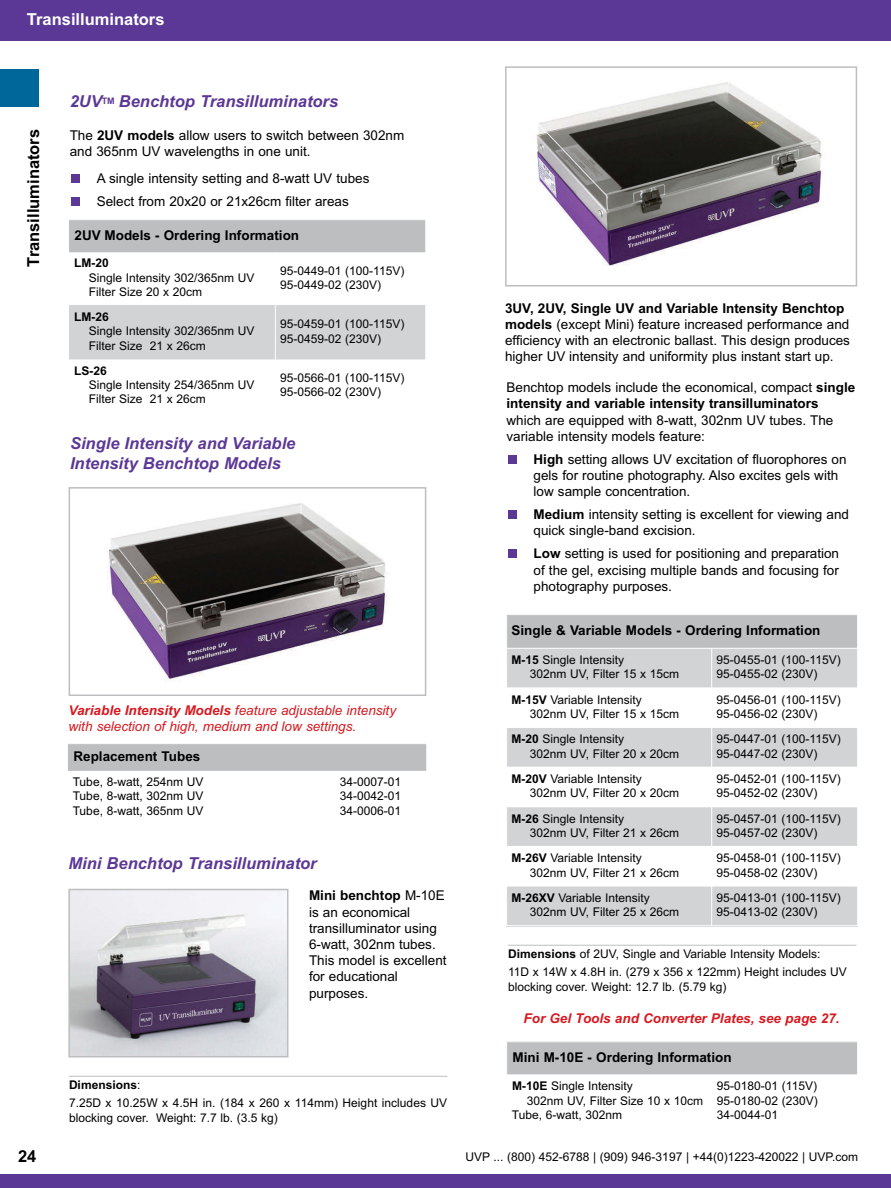
<style>
.page{position:relative;width:891px;height:1188px;background:#fff}
.page>*{position:absolute;margin:0;border:0;box-sizing:border-box;transform-origin:0 0}
.t1{font:italic 700 16.5px/19.8px "Arial";color:#5c3896}
.t2{font:700 16.5px "Arial";color:#000}
.t3{font:700 16.5px "Arial";color:#fff}
.t4{font:13.5px/16.2px "Arial";color:#000}
.t5{font:700 13.5px/16.2px "Arial";color:#000}
.t6{font:italic 13.5px/16.2px "Arial";color:#d71920}
.t7{font:italic 700 13.5px "Arial";color:#d71920}
.t8{font:12px/14.4px "Arial";color:#000}
.t9{font:700 12px "Arial";color:#000}
.s1{font-weight:700}
.s2{font-weight:400}
</style>
<div class="page">
<div style="left:0;top:1174px;width:891px;height:14px;background:#5c3896"></div>
<div style="left:0;top:0;width:891px;height:40px;background:#5c3896"></div>
<img style="left:536px;top:82px;width:289px;height:184px">
<div style="left:505px;top:66px;width:352px;height:220px;border:2px solid #bcbec0"></div>
<div style="left:508px;top:455px;width:9px;height:9px;background:#5c3896"></div>
<div style="left:508px;top:510px;width:9px;height:9px;background:#5c3896"></div>
<div style="left:508px;top:550px;width:9px;height:8px;background:#5c3896"></div>
<img style="left:107px;top:503px;width:282px;height:178px">
<div style="left:69px;top:487px;width:357px;height:209px;border:2px solid #bcbec0"></div>
<div style="left:506px;top:614px;width:352px;height:34px;background:#bcbec0"></div>
<div style="left:506px;top:648px;width:206px;height:40px;background:#d1d3d4"></div>
<div style="left:712px;top:648px;width:146px;height:40px;background:#d1d3d4"></div>
<div style="left:506px;top:728px;width:206px;height:39px;background:#d1d3d4"></div>
<div style="left:712px;top:728px;width:146px;height:39px;background:#d1d3d4"></div>
<div style="left:506px;top:807px;width:206px;height:39px;background:#d1d3d4"></div>
<div style="left:712px;top:807px;width:146px;height:39px;background:#d1d3d4"></div>
<div style="left:506px;top:886px;width:206px;height:40px;background:#d1d3d4"></div>
<div style="left:712px;top:886px;width:146px;height:40px;background:#d1d3d4"></div>
<hr style="left:506px;top:614px;width:1px;height:312px;background:#fff">
<hr style="left:711px;top:648px;width:1px;height:278px;background:#fff">
<hr style="left:857px;top:614px;width:1px;height:312px;background:#fff">
<hr style="left:506px;top:614px;width:352px;height:1px;background:#fff">
<hr style="left:506px;top:648px;width:352px;height:1px;background:#fff">
<hr style="left:506px;top:886px;width:352px;height:1px;background:#fff">
<hr style="left:506px;top:925px;width:352px;height:1px;background:#fff">
<div style="left:506px;top:1041px;width:352px;height:34px;background:#bcbec0"></div>
<hr style="left:506px;top:1041px;width:1px;height:88px;background:#fff">
<hr style="left:857px;top:1041px;width:1px;height:88px;background:#fff">
<hr style="left:506px;top:1041px;width:352px;height:1px;background:#fff">
<div style="left:71px;top:174px;width:9px;height:9px;background:#5c3896"></div>
<div style="left:71px;top:197px;width:9px;height:9px;background:#5c3896"></div>
<div style="left:67px;top:743px;width:360px;height:28px;background:#bcbec0"></div>
<hr style="left:67px;top:743px;width:1px;height:80px;background:#fff">
<hr style="left:426px;top:743px;width:1px;height:80px;background:#fff">
<hr style="left:67px;top:743px;width:360px;height:1px;background:#fff">
<div style="left:68px;top:219px;width:358px;height:34px;background:#bcbec0"></div>
<div style="left:68px;top:305px;width:207px;height:55px;background:#d1d3d4"></div>
<div style="left:275px;top:305px;width:151px;height:55px;background:#d1d3d4"></div>
<hr style="left:68px;top:219px;width:1px;height:193px;background:#fff">
<hr style="left:275px;top:252px;width:1px;height:160px;background:#fff">
<hr style="left:425px;top:219px;width:1px;height:193px;background:#fff">
<hr style="left:68px;top:219px;width:358px;height:1px;background:#fff">
<hr style="left:68px;top:252px;width:358px;height:1px;background:#fff">
<img style="left:71px;top:892px;width:215px;height:163px">
<div style="left:68px;top:889px;width:221px;height:169px;border:2px solid #bcbec0"></div>
<hr style="left:69px;top:1076px;width:378px;height:1px;background:#bcbec0">
<hr style="left:508px;top:945px;width:349px;height:1px;background:#bcbec0">
<div style="left:0;top:69px;width:39px;height:38px;background:#00679a"></div>
<h1 class="t3" style="left:27px;top:10px;width:139px">Transilluminators</h1>
<h1 class="t2" style="left:24px;top:267px;width:139px;rotate:-90deg">Transilluminators</h1>
<h1 class="t1" style="left:70px;top:92px;width:270px">2UV<sup>TM</sup> Benchtop Transilluminators</h1>
<p class="t4" style="left:70px;top:127px;width:336px">The <span class="s1">2UV models</span> allow users to switch between 302nm and 365nm UV wavelengths in one unit.</p>
<p class="t4" style="left:97px;top:167px;width:274px;line-height:23px">A single intensity setting and 8-watt UV tubes<br>Select from 20x20 or 21x26cm filter areas</p>
<p class="t5" style="left:75px;top:227px;width:226px">2UV Models - Ordering Information</p>
<p class="t9" style="left:74px;top:256px;width:36px">LM-20</p>
<p class="t8" style="left:89px;top:270px;width:167px">Single Intensity 302/365nm UV<br>Filter Size 20 x 20cm</p>
<p class="t8" style="left:280px;top:263px;width:126px">95-0449-01 (100-115V)<br>95-0449-02 (230V)</p>
<p class="t9" style="left:74px;top:310px;width:36px">LM-26</p>
<p class="t8" style="left:89px;top:324px;width:167px">Single Intensity 302/365nm UV<br>Filter Size 21 x 26cm</p>
<p class="t8" style="left:280px;top:317px;width:126px">95-0459-01 (100-115V)<br>95-0459-02 (230V)</p>
<p class="t9" style="left:74px;top:363px;width:34px">LS-26</p>
<p class="t8" style="left:89px;top:378px;width:167px">Single Intensity 254/365nm UV<br>Filter Size 21 x 26cm</p>
<p class="t8" style="left:280px;top:370px;width:126px">95-0566-01 (100-115V)<br>95-0566-02 (230V)</p>
<h1 class="t1" style="left:70px;top:434px;width:227px">Single Intensity and Variable<br>Intensity Benchtop Models</h1>
<p class="t6" style="left:69px;top:702px;width:329px"><span class="s1">Variable Intensity Models</span> feature adjustable intensity with selection of high, medium and low settings.</p>
<p class="t5" style="left:73px;top:748px;width:128px">Replacement Tubes</p>
<p class="t8" style="left:73px;top:774px;width:132px;text-align:justify">Tube, 8-watt, 254nm UV Tube, 8-watt, 302nm UV Tube, 8-watt, 365nm UV</p>
<p class="t8" style="left:340px;top:774px;width:63px;text-align:justify">34-0007-01<br>34-0042-01<br>34-0006-01</p>
<h1 class="t1" style="left:69px;top:853px;width:250px">Mini Benchtop Transilluminator</h1>
<p class="t4" style="left:309px;top:888px;width:139px"><span class="s1">Mini benchtop</span> M-10E is an economical transilluminator using<br>6-watt, 302nm tubes.<br>This model is excellent for educational purposes.</p>
<p class="t8" style="left:69px;top:1075px;width:380px;line-height:18.8px"><span class="s1">Dimensions</span>:<br>7.25D x 10.25W x 4.5H in. (184 x 260 x 114mm) Height includes UV</p>
<p class="t8" style="left:69px;top:1110px;width:210px">blocking cover. Weight: 7.7 lb. (3.5 kg)</p>
<p class="t4" style="left:505px;top:300px;width:347px"><span class="s1">3UV, 2UV, Single UV and Variable Intensity Benchtop models</span> (except Mini) feature increased performance and efficiency with an electronic ballast. This design produces higher UV intensity and uniformity plus instant start up.</p>
<p class="t5" style="left:507px;top:379px;width:350px"><span class="s2">Benchtop models include the economical, compact</span> single intensity and variable intensity transilluminators</p>
<p class="t4" style="left:507px;top:412px;width:328px">which are equipped with 8-watt, 302nm UV tubes. The variable intensity models feature:</p>
<p class="t4" style="left:534px;top:451px;width:315px"><span class="s1">High</span> setting allows UV excitation of fluorophores on gels for routine photography. Also excites gels with low sample concentration.</p>
<p class="t4" style="left:534px;top:506px;width:317px"><span class="s1">Medium</span> intensity setting is excellent for viewing and quick single-band excision.</p>
<p class="t4" style="left:534px;top:546px;width:307px;text-align:justify"><span class="s1">Low</span> setting is used for positioning and preparation of the gel, excising multiple bands and focusing for photography purposes.</p>
<p class="t5" style="left:512px;top:622px;width:311px">Single &amp; Variable Models - Ordering Information</p>
<p class="t8" style="left:530px;top:653px;width:151px;text-indent:-18px"><span class="s1">M-15</span> Single Intensity<br>302nm UV, Filter 15 x 15cm</p>
<p class="t8" style="left:717px;top:653px;width:126px">95-0455-01 (100-115V)<br>95-0455-02 (230V)</p>
<p class="t8" style="left:530px;top:692px;width:151px;text-indent:-18px"><span class="s1">M-15V</span> Variable Intensity<br>302nm UV, Filter 15 x 15cm</p>
<p class="t8" style="left:717px;top:692px;width:126px">95-0456-01 (100-115V)<br>95-0456-02 (230V)</p>
<p class="t8" style="left:530px;top:732px;width:151px;text-indent:-18px"><span class="s1">M-20</span> Single Intensity<br>302nm UV, Filter 20 x 20cm</p>
<p class="t8" style="left:717px;top:732px;width:126px">95-0447-01 (100-115V)<br>95-0447-02 (230V)</p>
<p class="t8" style="left:530px;top:772px;width:151px;text-indent:-18px"><span class="s1">M-20V</span> Variable Intensity<br>302nm UV, Filter 20 x 20cm</p>
<p class="t8" style="left:717px;top:772px;width:126px">95-0452-01 (100-115V)<br>95-0452-02 (230V)</p>
<p class="t8" style="left:530px;top:811px;width:151px;text-indent:-18px"><span class="s1">M-26</span> Single Intensity<br>302nm UV, Filter 21 x 26cm</p>
<p class="t8" style="left:717px;top:811px;width:126px">95-0457-01 (100-115V)<br>95-0457-02 (230V)</p>
<p class="t8" style="left:530px;top:851px;width:151px;text-indent:-18px"><span class="s1">M-26V</span> Variable Intensity<br>302nm UV, Filter 21 x 26cm</p>
<p class="t8" style="left:717px;top:851px;width:126px">95-0458-01 (100-115V)<br>95-0458-02 (230V)</p>
<p class="t8" style="left:530px;top:890px;width:151px;text-indent:-18px"><span class="s1">M-26XV</span> Variable Intensity<br>302nm UV, Filter 25 x 26cm</p>
<p class="t8" style="left:717px;top:890px;width:126px">95-0413-01 (100-115V)<br>95-0413-02 (230V)</p>
<p class="t8" style="left:508px;top:944px;width:340px;line-height:18.8px"><span class="s1">Dimensions</span> of 2UV, Single and Variable Intensity Models:<br>11D x 14W x 4.8H in. (279 x 356 x 122mm) Height includes UV</p>
<p class="t8" style="left:508px;top:979px;width:220px">blocking cover. Weight: 12.7 lb. (5.79 kg)</p>
<p class="t7" style="left:524px;top:1011px;width:318px">For Gel Tools and Converter Plates, see page 27.</p>
<p class="t5" style="left:513px;top:1049px;width:221px">Mini M-10E - Ordering Information</p>
<p class="t8" style="left:512px;top:1079px;width:122px"><span class="s1">M-10E</span> Single Intensity</p>
<p class="t8" style="left:527px;top:1093px;width:178px">302nm UV, Filter Size 10 x 10cm</p>
<p class="t8" style="left:512px;top:1108px;width:112px">Tube, 6-watt, 302nm</p>
<p class="t8" style="left:717px;top:1079px;width:103px;text-align:justify">95-0180-01 (115V)<br>95-0180-02 (230V)<br>34-0044-01</p>
<h1 class="t2" style="left:18px;top:1146px;width:20px">24</h1>
<p class="t8" style="left:465px;top:1149px;width:394px">UVP ... (800) 452-6788 | (909) 946-3197 | +44(0)1223-420022 | UVP.com</p>
</div>
